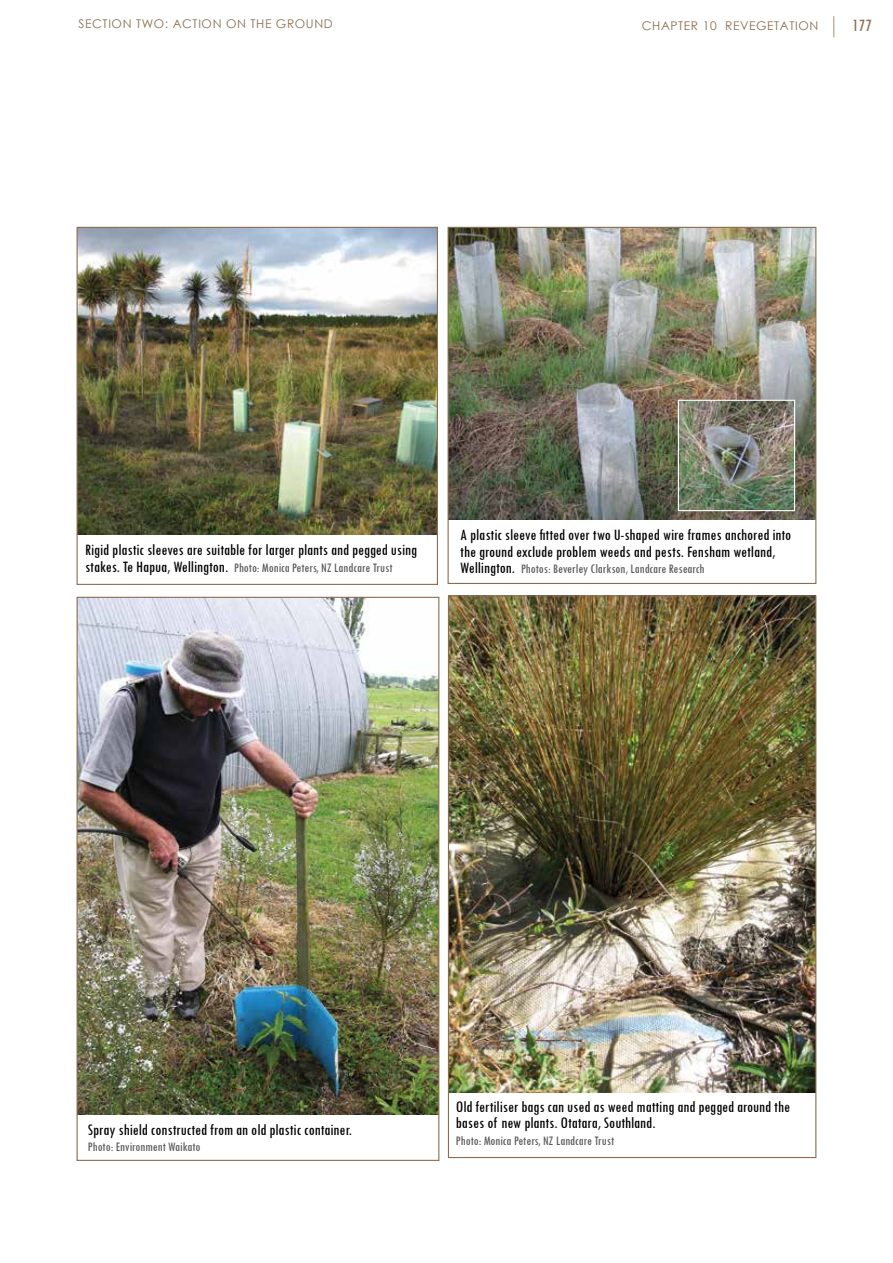
<style>
.page{position:relative;width:893px;height:1263px;background:#fff}
.page>*{position:absolute;margin:0;border:0;box-sizing:border-box;transform-origin:0 0}
.t1{font:condensed 18px "Tw Cen";color:#8b6e51}
.t2{font:condensed 16.5px/16.5px "Tw Cen";color:#000}
.t3{font:condensed 13.5px "Tw Cen";color:#58595b}
.t4{font:12px "Century Gothic";letter-spacing:.05em;color:#8b6e51}
.s1{font-size:16.5px;color:#000}
</style>
<div class="page">
<svg style="left:833px;top:16px;width:1px;height:21px"></svg>
<img style="left:450px;top:229px;width:364px;height:291px">
<div style="left:448px;top:227px;width:368px;height:357px;border:1px solid #8b6e51"></div>
<img style="left:450px;top:597px;width:364px;height:495px">
<img style="left:79px;top:599px;width:358px;height:516px">
<img style="left:79px;top:229px;width:357px;height:305px">
<div style="left:77px;top:227px;width:361px;height:358px;border:1px solid #8b6e51"></div>
<img style="left:680px;top:402px;width:113px;height:107px">
<div style="left:678px;top:400px;width:117px;height:111px;border:1px solid #fff"></div>
<p class="t4" style="left:79px;top:15px;width:256px">SECTION TWO: ACTION ON THE GROUND</p>
<p class="t4" style="left:642px;top:17px;width:178px">CHAPTER 10 REVEGETATION</p>
<p class="t1" style="left:852px;top:15px;width:21px">177</p>
<p class="t2" style="left:85px;top:541px;width:334px">Rigid plastic sleeves are suitable for larger plants and pegged using</p>
<p class="t3" style="left:85px;top:559px;width:309px"><span class="s1">stakes. Te Hapua, Wellington.</span> Photo: Monica Peters, NZ Landcare Trust</p>
<p class="t2" style="left:460px;top:526px;width:332px">A plastic sleeve fitted over two U-shaped wire frames anchored into the ground exclude problem weeds and pests. Fensham wetland,</p>
<p class="t3" style="left:460px;top:561px;width:246px"><span class="s1">Wellington.</span> Photos: Beverley Clarkson, Landcare Research</p>
<p class="t2" style="left:88px;top:1121px;width:266px">Spray shield constructed from an old plastic container.</p>
<p class="t3" style="left:88px;top:1139px;width:114px">Photo: Environment Waikato</p>
<p class="t2" style="left:456px;top:1098px;width:336px">Old fertiliser bags can used as weed matting and pegged around the bases of new plants. Otatara, Southland.</p>
<p class="t3" style="left:456px;top:1132px;width:160px">Photo: Monica Peters, NZ Landcare Trust</p>
</div>
